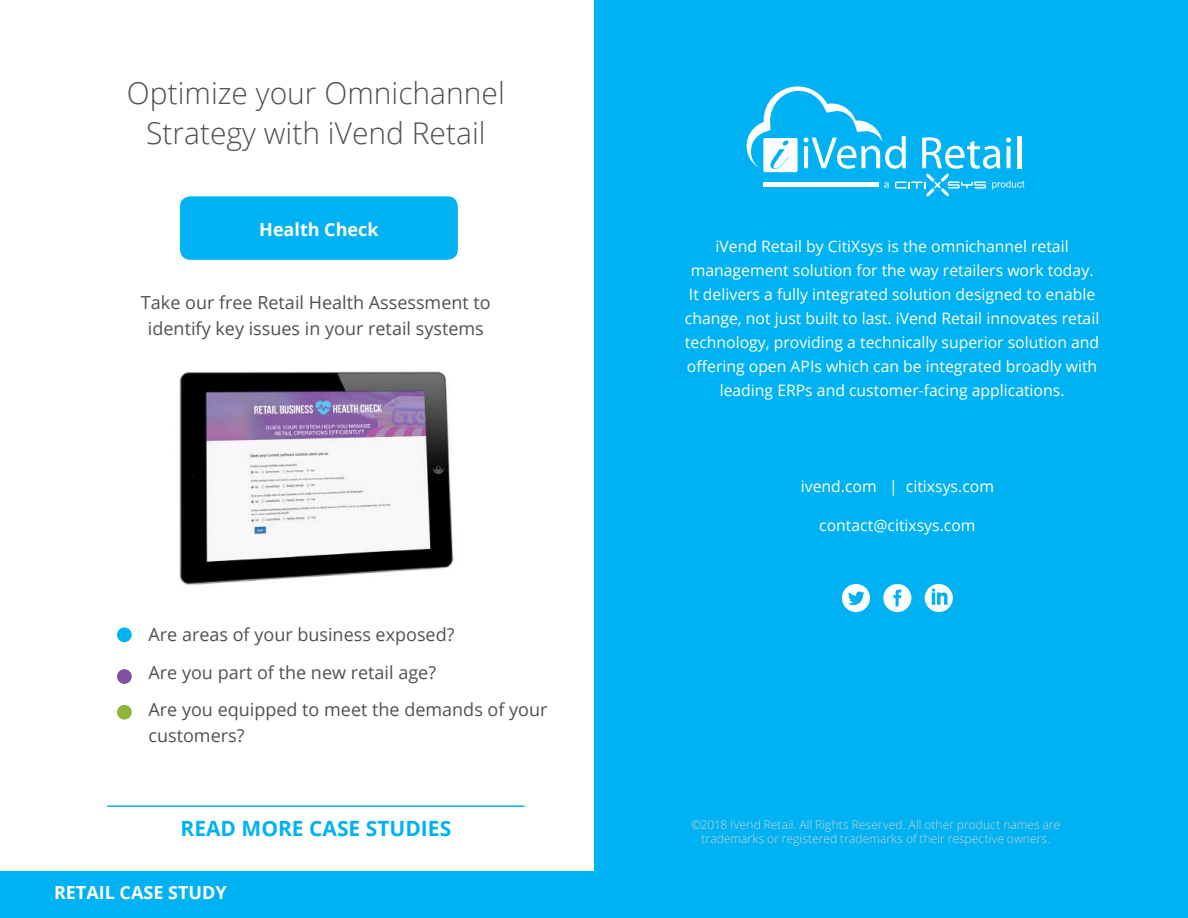
<style>
.page{position:relative;width:1188px;height:918px;background:#fff}
.page>*{position:absolute;margin:0;border:0;box-sizing:border-box;transform-origin:0 0}
.t1{font:300 30px/40.5px "Open Sans";color:#4f5151;text-align:center}
.t2{font:700 21px "Open Sans";color:#00b2f2}
.t3{font:18px/37.5px "Open Sans";color:#4f5151;text-align:center}
.t4{font:700 18px "Open Sans";color:#fff}
.t5{font:15.75px/24px "Open Sans";color:#fff;text-align:center}
.t6{font:300 12px/14.4px "Open Sans";letter-spacing:.005em;color:#d1d2d4;text-align:center}
</style>
<div class="page">
<hr style="left:107px;top:805px;width:418px;height:2px;background:#00b2f2">
<div style="left:594px;top:0;width:594px;height:918px;background:#00b2f2"></div>
<svg style="left:747px;top:86px;width:278px;height:110px"></svg>
<svg style="left:842px;top:584px;width:28px;height:28px"></svg>
<svg style="left:883px;top:584px;width:28px;height:28px"></svg>
<svg style="left:925px;top:584px;width:28px;height:28px"></svg>
<div style="left:117px;top:627px;width:15px;height:15px;background:#00b2f2;border-radius:50%"></div>
<div style="left:117px;top:669px;width:15px;height:15px;background:#8051a1;border-radius:50%"></div>
<div style="left:117px;top:705px;width:15px;height:15px;background:#8eb43a;border-radius:50%"></div>
<div style="left:0;top:872px;width:1188px;height:46px;background:#00b2f2"></div>
<div style="left:180px;top:196px;width:278px;height:64px;background:#00b2f2;border-radius:10px"></div>
<img style="left:179px;top:371px;width:275px;height:214px">
<h1 class="t1" style="left:127px;top:72px;width:379px">Optimize your Omnichannel<br>Strategy with iVend Retail</h1>
<p class="t4" style="left:259px;top:216px;width:121px">Health Check</p>
<p class="t3" style="left:141px;top:289px;width:351px;line-height:25.5px">Take our free Retail Health Assessment to identify key issues in your retail systems</p>
<p class="t3" style="left:148px;top:615px;width:401px;text-align:left">Are areas of your business exposed?<br>Are you part of the new retail age?<br>Are you equipped to meet the demands of your</p>
<p class="t3" style="left:148px;top:716px;width:97px">customers?</p>
<h2 class="t2" style="left:180px;top:814px;width:272px">READ MORE CASE STUDIES</h2>
<p class="t4" style="left:54px;top:879px;width:174px">RETAIL CASE STUDY</p>
<p class="t5" style="left:685px;top:234px;width:416px">iVend Retail by CitiXsys is the omnichannel retail management solution for the way retailers work today.<br>It delivers a fully integrated solution designed to enable change, not just built to last. iVend Retail innovates retail technology, providing a technically superior solution and offering open APIs which can be integrated broadly with leading ERPs and customer-facing applications.</p>
<p class="t5" style="left:801px;top:474px;width:195px">ivend.com | citixsys.com</p>
<p class="t5" style="left:819px;top:513px;width:158px">contact@citixsys.com</p>
<p class="t6" style="left:691px;top:817px;width:370px">©2018 iVend Retail. All Rights Reserved. All other product names are trademarks or registered trademarks of their respective owners.</p>
</div>
